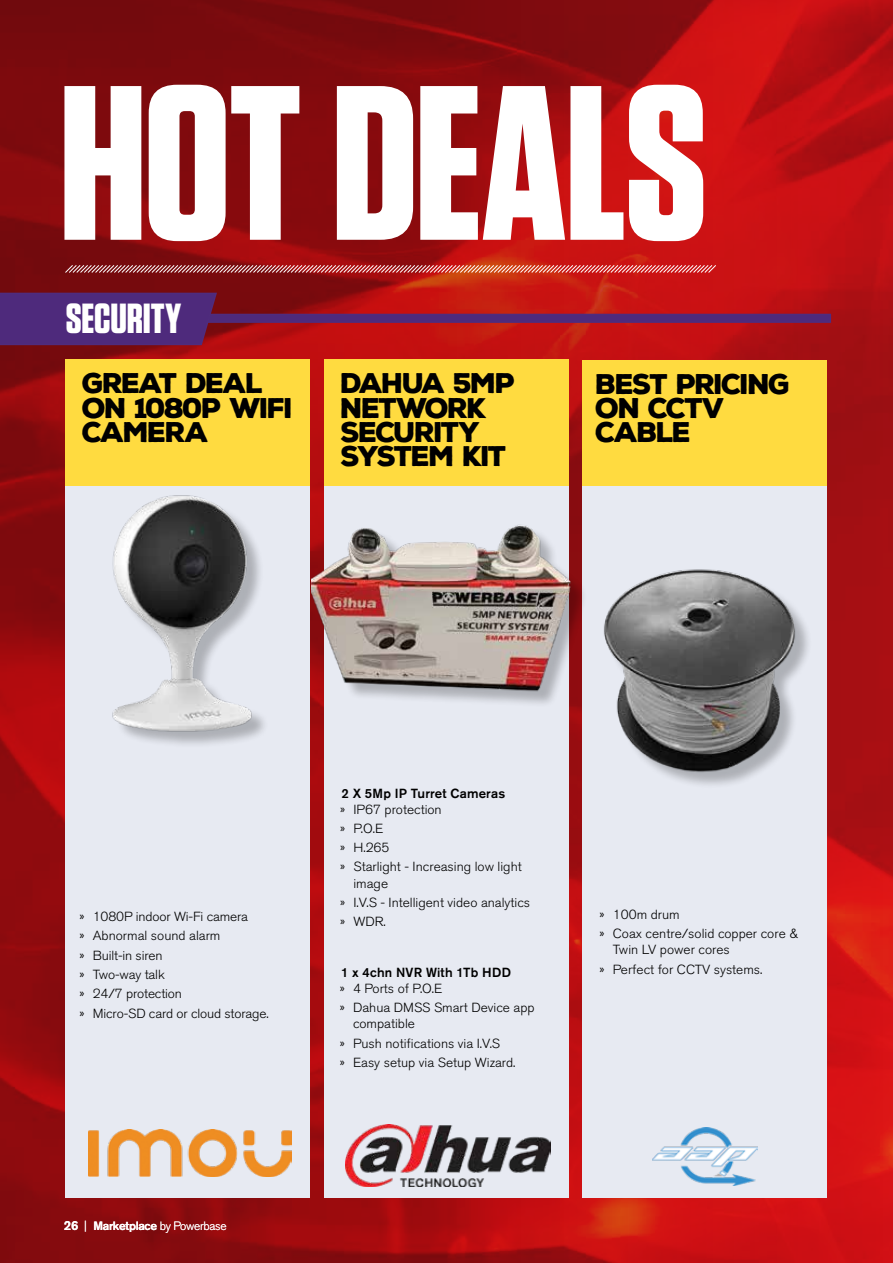
<style>
.page{position:relative;width:893px;height:1263px;background:#fff}
.page>*{position:absolute;margin:0;border:0;box-sizing:border-box;transform-origin:0 0}
.t1{font:700 219.6px "Tungsten";letter-spacing:-.005em;color:#fff}
.t2{font:700 42px "Tungsten";letter-spacing:-.005em;color:#fff}
.t3{font:900 27.6px/24.3px "Nexa Rust Sans";letter-spacing:-.065em;color:#000}
.t4{font:300 13.2px/19.4px "Akzidenz Grotesk BQ";color:#000;scale:1.04 1}
.t5{font:500 13.2px "Akzidenz Grotesk BQ";letter-spacing:.015em;color:#000}
.t6{font:300 12px "Akzidenz Grotesk BQ";letter-spacing:-.025em;color:#fff}
.s1{font-weight:500;font-size:13.2px}
.s2{font-weight:500}
</style>
<div class="page">
<img style="left:0;top:0;width:893px;height:1263px">
<svg style="left:64px;top:264px;width:653px;height:10px;background:#bd524e"></svg>
<div style="left:186px;top:314px;width:645px;height:9px;background:#4e2a7c;border:2px solid #4f2c7d"></div>
<div style="left:0;top:292px;width:218px;height:54px;background:#4e2a7c"></div>
<div style="left:324px;top:359px;width:245px;height:839px;background:#e7eaf2"></div>
<div style="left:324px;top:359px;width:245px;height:127px;background:#ffdb40"></div>
<div style="left:65px;top:359px;width:245px;height:839px;background:#e7eaf2"></div>
<div style="left:65px;top:359px;width:245px;height:127px;background:#ffdb40"></div>
<div style="left:583px;top:360px;width:244px;height:838px;background:#e7eaf2"></div>
<div style="left:583px;top:360px;width:244px;height:126px;background:#ffdb40"></div>
<div style="left:116px;top:499px;width:153px;height:250px;background:#000;opacity:.25"></div>
<img style="left:112px;top:495px;width:157px;height:244px">
<img style="left:89px;top:1129px;width:202px;height:48px">
<img style="left:345px;top:1125px;width:205px;height:61px">
<div style="left:314px;top:528px;width:274px;height:180px;background:#000;opacity:.25"></div>
<img style="left:312px;top:514px;width:266px;height:200px">
<div style="left:607px;top:573px;width:206px;height:216px;background:#000;opacity:.25"></div>
<img style="left:603px;top:569px;width:205px;height:211px">
<img style="left:652px;top:1128px;width:106px;height:57px">
<h1 class="t1" style="left:59px;top:46px;width:649px">HOT DEALS</h1>
<h2 class="t2" style="left:66px;top:296px;width:117px">SECURITY</h2>
<h3 class="t3" style="left:82px;top:371px;width:213px">GREAT DEAL<br>ON 1080P WIFI<br>CAMERA</h3>
<h3 class="t3" style="left:340px;top:371px;width:177px">DAHUA 5MP<br>NETWORK<br>SECURITY<br>SYSTEM KIT</h3>
<h3 class="t3" style="left:596px;top:372px;width:197px">BEST PRICING<br>ON CCTV<br>CABLE</h3>
<p class="t4" style="left:80px;top:907px;width:183px">» 1080P indoor Wi-Fi camera<br>» Abnormal sound alarm<br>» Built-in siren<br>» Two-way talk<br>» 24/7 protection<br>» Micro-SD card or cloud storage.</p>
<p class="t6" style="left:64px;top:1219px;width:164px"><span class="s1">26</span> | <span class="s2">Marketplace</span> by Powerbase</p>
<p class="t5" style="left:341px;top:785px;width:165px">2 X 5Mp IP Turret Cameras</p>
<p class="t4" style="left:340px;top:799px;width:176px">» IP67 protection<br>» P.O.E<br>» H.265<br>» Starlight - Increasing low light</p>
<p class="t4" style="left:340px;top:874px;width:184px;text-indent:13px">image<br>» I.V.S - Intelligent video analytics » WDR.</p>
<p class="t5" style="left:341px;top:964px;width:171px">1 x 4chn NVR With 1Tb HDD</p>
<p class="t4" style="left:340px;top:979px;width:189px">» 4 Ports of P.O.E<br>» Dahua DMSS Smart Device app</p>
<p class="t4" style="left:340px;top:1014px;width:171px;text-indent:13px">compatible<br>» Push notifications via I.V.S<br>» Easy setup via Setup Wizard.</p>
<p class="t4" style="left:600px;top:905px;width:192px">» 100m drum<br>» Coax centre/solid copper core &amp;</p>
<p class="t4" style="left:600px;top:940px;width:158px;text-indent:13px">Twin LV power cores<br>» Perfect for CCTV systems.</p>
</div>
